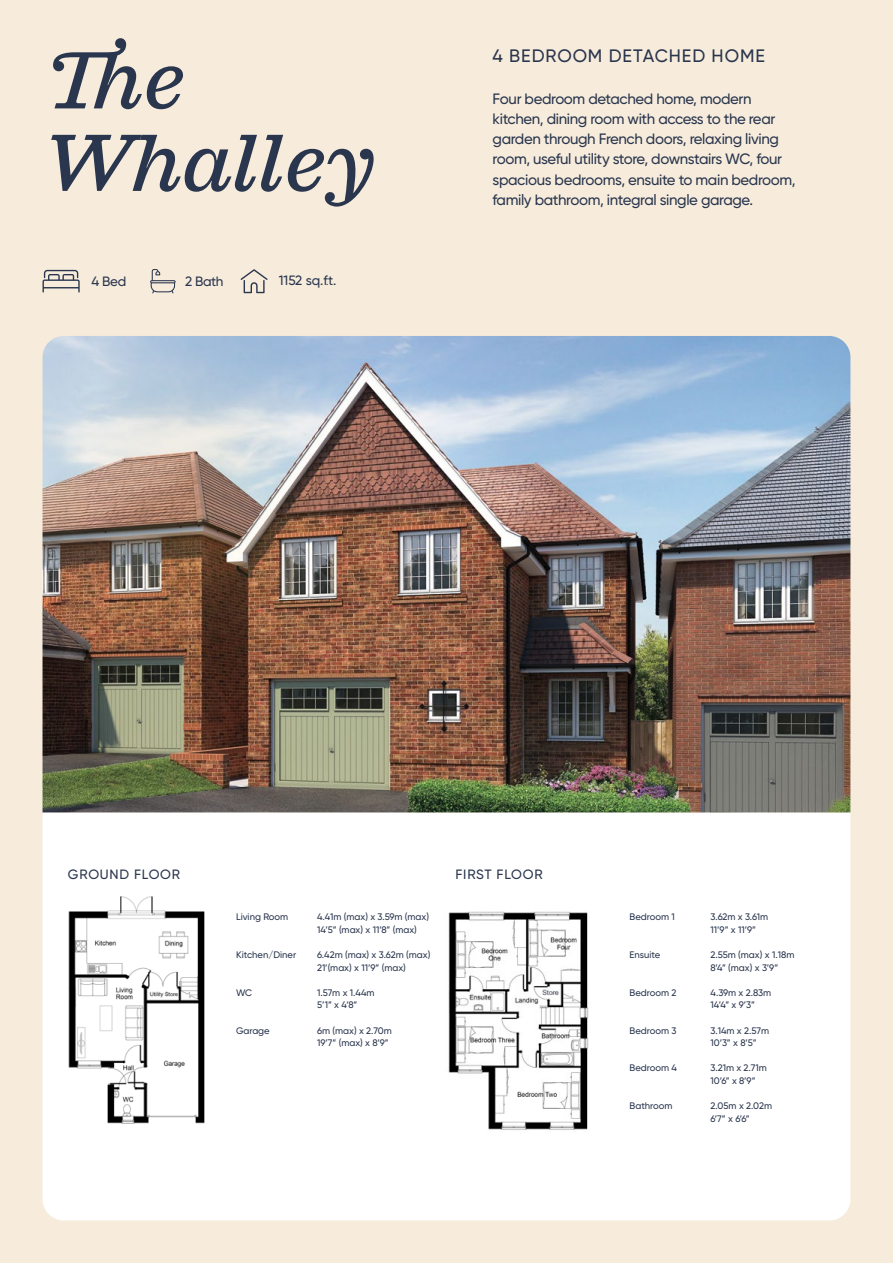
<style>
.page{position:relative;width:893px;height:1263px;background:#f7ecdc}
.page>*{position:absolute;margin:0;border:0;box-sizing:border-box;transform-origin:0 0}
.t1{font:italic 500 82.5px/82.5px "Sagona";color:#2a364e}
.t2{font:500 18px "Gilroy";letter-spacing:.05em;color:#2a364e}
.t3{font:500 15px/20.2px "Gilroy";letter-spacing:-.025em;color:#2a364e}
.t4{font:500 13.5px "Gilroy";letter-spacing:.05em;color:#2a364e}
.t5{font:500 9.45px/12.6px "Gilroy";color:#2a364e}
.s1{font-size:9.82px}
</style>
<div class="page">
<svg style="left:43px;top:270px;width:37px;height:23px"></svg>
<svg style="left:150px;top:269px;width:26px;height:24px"></svg>
<svg style="left:240px;top:269px;width:28px;height:24px"></svg>
<div style="left:43px;top:812px;width:807px;height:408px;background:#fff"></div>
<img style="left:43px;top:336px;width:807px;height:476px">
<img style="left:446px;top:906px;width:142px;height:228px">
<img style="left:50px;top:894px;width:172px;height:250px">
<h1 class="t1" style="left:43px;top:39px;width:335px">The<br>Whalley</h1>
<h2 class="t2" style="left:493px;top:45px;width:274px">4 BEDROOM DETACHED HOME</h2>
<p class="t3" style="left:493px;top:88px;width:305px">Four bedroom detached home, modern kitchen, dining room with access to the rear garden through French doors, relaxing living room, useful utility store, downstairs WC, four spacious bedrooms, ensuite to main bedroom, family bathroom, integral single garage.</p>
<h3 class="t4" style="left:92px;top:272px;width:36px">4 Bed</h3>
<h3 class="t4" style="left:185px;top:272px;width:40px">2 Bath</h3>
<h3 class="t4" style="left:279px;top:272px;width:59px">1152 sq.ft.<span class="s1">.</span></h3>
<h3 class="t4" style="left:68px;top:866px;width:114px">GROUND FLOOR</h3>
<h3 class="t4" style="left:455px;top:866px;width:89px">FIRST FLOOR</h3>
<p class="t5" style="left:236px;top:910px;width:54px">Living Room</p>
<p class="t5" style="left:317px;top:910px;width:113px">4.41m (max) x 3.59m (max)<br>14’5” (max) x 11’8” (max)</p>
<p class="t5" style="left:236px;top:948px;width:62px">Kitchen/Diner</p>
<p class="t5" style="left:317px;top:948px;width:115px">6.42m (max) x 3.62m (max)<br>21’(max) x 11’9” (max)</p>
<p class="t5" style="left:236px;top:986px;width:18px">WC</p>
<p class="t5" style="left:317px;top:986px;width:59px">1.57m x 1.44m<br>5’1” x 4’8”</p>
<p class="t5" style="left:236px;top:1024px;width:35px">Garage</p>
<p class="t5" style="left:317px;top:1024px;width:76px">6m (max) x 2.70m<br>19’7” (max) x 8’9”</p>
<p class="t5" style="left:630px;top:910px;width:47px">Bedroom 1</p>
<p class="t5" style="left:710px;top:910px;width:59px">3.62m x 3.61m<br>11’9” x 11’9”</p>
<p class="t5" style="left:630px;top:948px;width:32px">Ensuite</p>
<p class="t5" style="left:710px;top:948px;width:85px">2.55m (max) x 1.18m<br>8’4” (max) x 3’9”</p>
<p class="t5" style="left:630px;top:986px;width:48px">Bedroom 2</p>
<p class="t5" style="left:710px;top:986px;width:62px">4.39m x 2.83m<br>14’4” x 9’3”</p>
<p class="t5" style="left:630px;top:1024px;width:48px">Bedroom 3</p>
<p class="t5" style="left:710px;top:1024px;width:60px">3.14m x 2.57m<br>10’3” x 8’5”</p>
<p class="t5" style="left:630px;top:1062px;width:49px">Bedroom 4</p>
<p class="t5" style="left:710px;top:1062px;width:58px">3.21m x 2.71m<br>10’6” x 8’9”</p>
<p class="t5" style="left:630px;top:1099px;width:44px">Bathroom</p>
<p class="t5" style="left:710px;top:1099px;width:63px">2.05m x 2.02m<br>6’7” x 6’6”</p>
</div>
